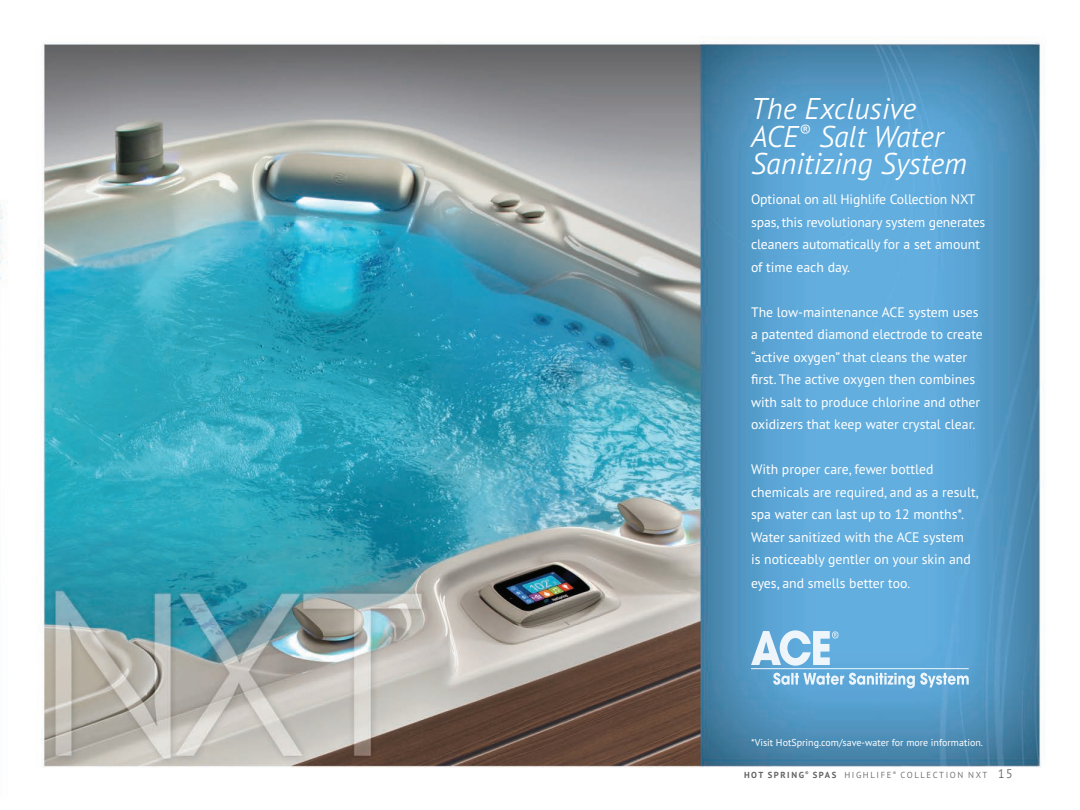
<style>
.page{position:relative;width:1080px;height:810px;background:#fff}
.page>*{position:absolute;margin:0;border:0;box-sizing:border-box;transform-origin:0 0}
.t1{font:italic 300 30px/27.5px "PT Sans Pro";color:#fff}
.t2{font:13.75px/22.5px "PT Sans Pro";color:#fff}
.t3{font:10px "PT Sans Pro";color:#fff}
.t4{font:300 8.75px "PT Sans Pro";letter-spacing:.18em;color:#636366}
.s1{font-weight:300}
.s2{font-weight:700}
.s3{font-size:12.5px}
</style>
<div class="page">
<img style="left:0;top:41px;width:1041px;height:727px">
<hr style="left:751px;top:668px;width:218px;height:1px;background:#fff">
<svg style="left:773px;top:673px;width:196px;height:15px;background:#92c3e3"></svg>
<svg style="left:751px;top:630px;width:87px;height:36px;background:#a4cee9"></svg>
<h1 class="t1" style="left:751px;top:94px;width:218px">The Exclusive<br>ACE<sup>®</sup> Salt Water<br>Sanitizing System</h1>
<p class="t2" style="left:751px;top:188px;width:236px">Optional on all Highlife Collection NXT spas, this revolutionary system generates cleaners automatically for a set amount of time each day.</p>
<p class="t2" style="left:751px;top:300px;width:233px">The low-maintenance ACE system uses a patented diamond electrode to create “active oxygen” that cleans the water first. The active oxygen then combines with salt to produce chlorine and other oxidizers that keep water crystal clear.</p>
<p class="t2" style="left:751px;top:458px;width:229px">With proper care, fewer bottled chemicals are required, and as a result, spa water can last up to 12 months*.<br>Water sanitized with the ACE system<br>is noticeably gentler on your skin and</p>
<p class="t2" style="left:751px;top:572px;width:161px">eyes, and smells better too<span class="s1">.</span></p>
<p class="t3" style="left:751px;top:736px;width:234px">*Visit HotSpring.com/save-water for more information.</p>
<p class="t4" style="left:744px;top:769px;width:196px"><span class="s2">HOT SPRING</span><sup>®</sup> <span class="s2">SPAS</span> HI GH LI FE<sup>®</sup> CO LLECTION</p>
<p class="t4" style="left:968px;top:769px;width:46px">NXT <span class="s3">15</span></p>
</div>
